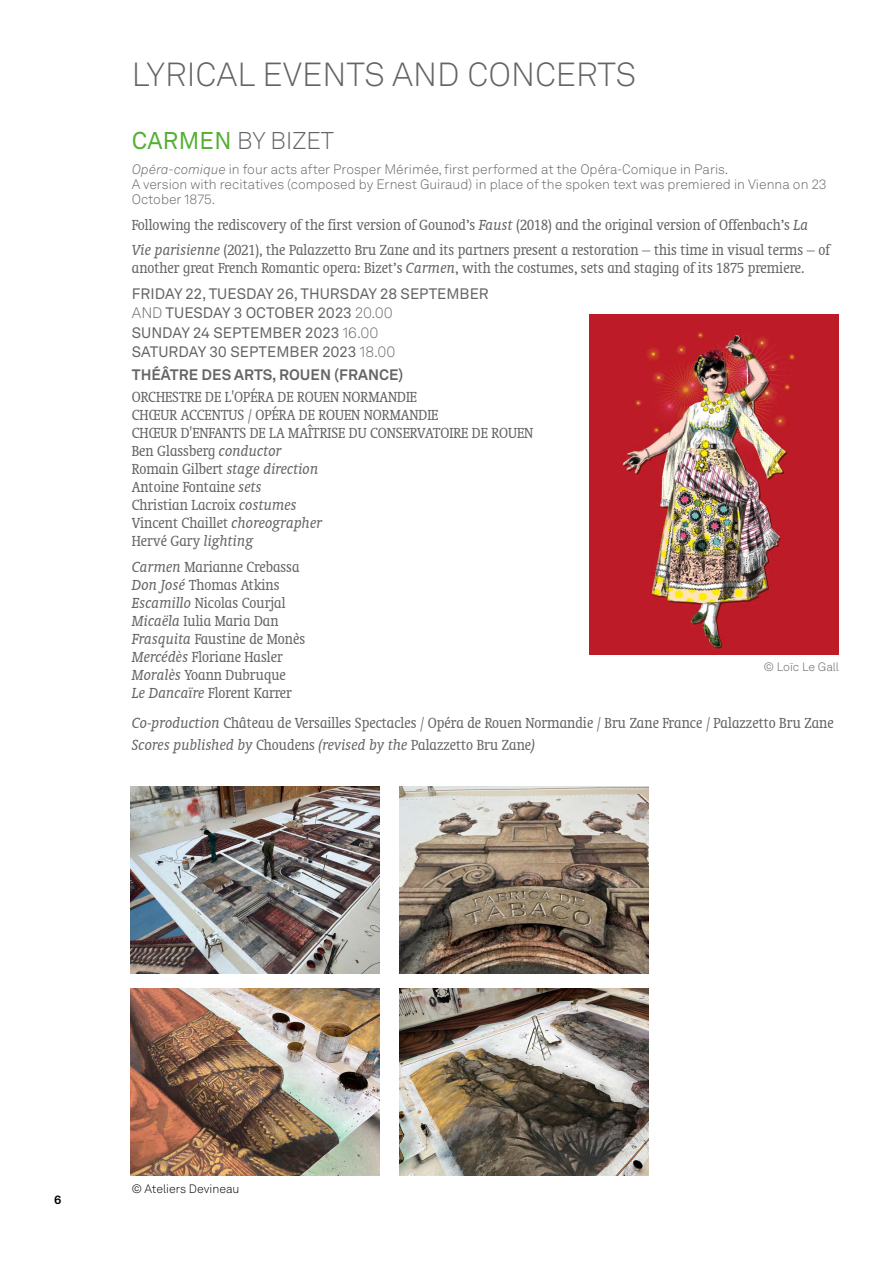
<style>
.page{position:relative;width:893px;height:1263px;background:#fff}
.page>*{position:absolute;margin:0;border:0;box-sizing:border-box;transform-origin:0 0}
.t1{font:300 33px "Akkurat LL";color:#646363}
.t2{font:300 24px "Akkurat LL";color:#646363}
.t3{font:condensed 16.5px/18px "Oranda BT";color:#656664}
.t4{font:15px/19.5px "Akkurat LL";color:#656664}
.t5{font:700 15px "Akkurat LL";color:#656664}
.t6{font:300 13.5px/15px "Akkurat LL";color:#656664}
.t7{font:300 12px "Akkurat LL";color:#000}
.t8{font:300 12px "Akkurat LL";color:#656664}
.t9{font:700 12px "Akkurat LL";color:#000}
.s1{font-weight:400;color:#55af34}
.s2{font-style:italic}
.s3{font-style:italic;font-stretch:normal}
.s4{font-weight:300}
.s5{font-style:italic;font-stretch:normal;color:#676765}
.s6{color:#676765}
</style>
<div class="page">
<img style="left:589px;top:315px;width:250px;height:339px">
<img style="left:399px;top:787px;width:249px;height:186px">
<img style="left:131px;top:787px;width:249px;height:186px">
<img style="left:131px;top:989px;width:249px;height:186px">
<img style="left:400px;top:989px;width:248px;height:186px">
<h1 class="t1" style="left:132px;top:51px;width:506px">LYRICAL EVENTS AND CONCERTS</h1>
<h2 class="t2" style="left:132px;top:123px;width:204px"><span class="s1">CARMEN</span> BY BIZET</h2>
<p class="t6" style="left:132px;top:161px;width:696px"><span class="s2">Opéra-comique</span> in four acts after Prosper Mérimée, first performed at the Opéra-Comique in Paris.<br>A version with recitatives (composed by Ernest Guiraud) in place of the spoken text was premiered in Vienna on 23<br>October 1875.</p>
<p class="t3" style="left:132px;top:211px;width:699px;line-height:25.5px">Following the rediscovery of the first version of Gounod’s <span class="s3">Faust</span> (2018) and the original version of Offenbach’s <span class="s3">La<br>Vie parisienne</span> (2021), the Palazzetto Bru Zane and its partners present a restoration – this time in visual terms – of</p>
<p class="t3" style="left:132px;top:259px;width:674px">another great French Romantic opera: Bizet’s <span class="s3">Carmen</span>, with the costumes, sets and staging of its 1875 premiere.</p>
<p class="t4" style="left:132px;top:283px;width:359px">FRIDAY 22, TUESDAY 26, THURSDAY 28 SEPTEMBER <span class="s4">AND</span> TUESDAY 3 OCTOBER 2023 <span class="s4">20.00<br></span>SUNDAY 24 SEPTEMBER 2023 <span class="s4">16.00<br></span>SATURDAY 30 SEPTEMBER 2023 <span class="s4">18.00</span></p>
<p class="t5" style="left:132px;top:363px;width:273px">THÉÂTRE DES ARTS, ROUEN (FRANCE)</p>
<p class="t3" style="left:132px;top:388px;width:403px">ORCHESTRE DE L'OPÉRA DE ROUEN NORMANDIE<br>CHŒUR ACCENTUS / OPÉRA DE ROUEN NORMANDIE<br>CHŒUR D'ENFANTS DE LA MAÎTRISE DU CONSERVATOIRE DE ROUEN Ben Glassberg <span class="s3">conductor<br></span>Romain Gilbert <span class="s3">stage direction<br></span>Antoine Fontaine <span class="s3">sets<br></span>Christian Lacroix <span class="s3">costumes<br></span>Vincent Chaillet <span class="s3">choreographer<br></span>Hervé Gary <span class="s3">lighting</span></p>
<p class="t3" style="left:132px;top:557px;width:175px"><span class="s3">Carmen</span> Marianne Crebassa<br><span class="s3">Don José</span> Thomas Atkins<br><span class="s3">Escamillo</span> Nicolas Courjal<br><span class="s3">Micaëla</span> Iulia Maria Dan<br><span class="s3">Frasquita</span> Faustine de Monès<br><span class="s3">Mercédès</span> Floriane Hasler<br><span class="s3">Moralès</span> Yoann Dubruque<br><span class="s3">Le Dancaïre</span> Florent Karrer</p>
<p class="t3" style="left:132px;top:711px;width:703px;line-height:22.5px"><span class="s3">Co-production</span> Château de Versailles Spectacles / Opéra de Rouen Normandie / Bru Zane France / Palazzetto Bru Zane<br><span class="s5">Scores published by</span> <span class="s6">Choudens</span> <span class="s5">(revised by the</span> <span class="s6">Palazzetto Bru Zane</span><span class="s5">)</span></p>
<p class="t8" style="left:764px;top:659px;width:77px">© Loïc Le Gall</p>
<p class="t9" style="left:54px;top:1190px;width:9px">6</p>
<p class="t7" style="left:132px;top:1180px;width:109px">© Ateliers Devineau</p>
</div>
